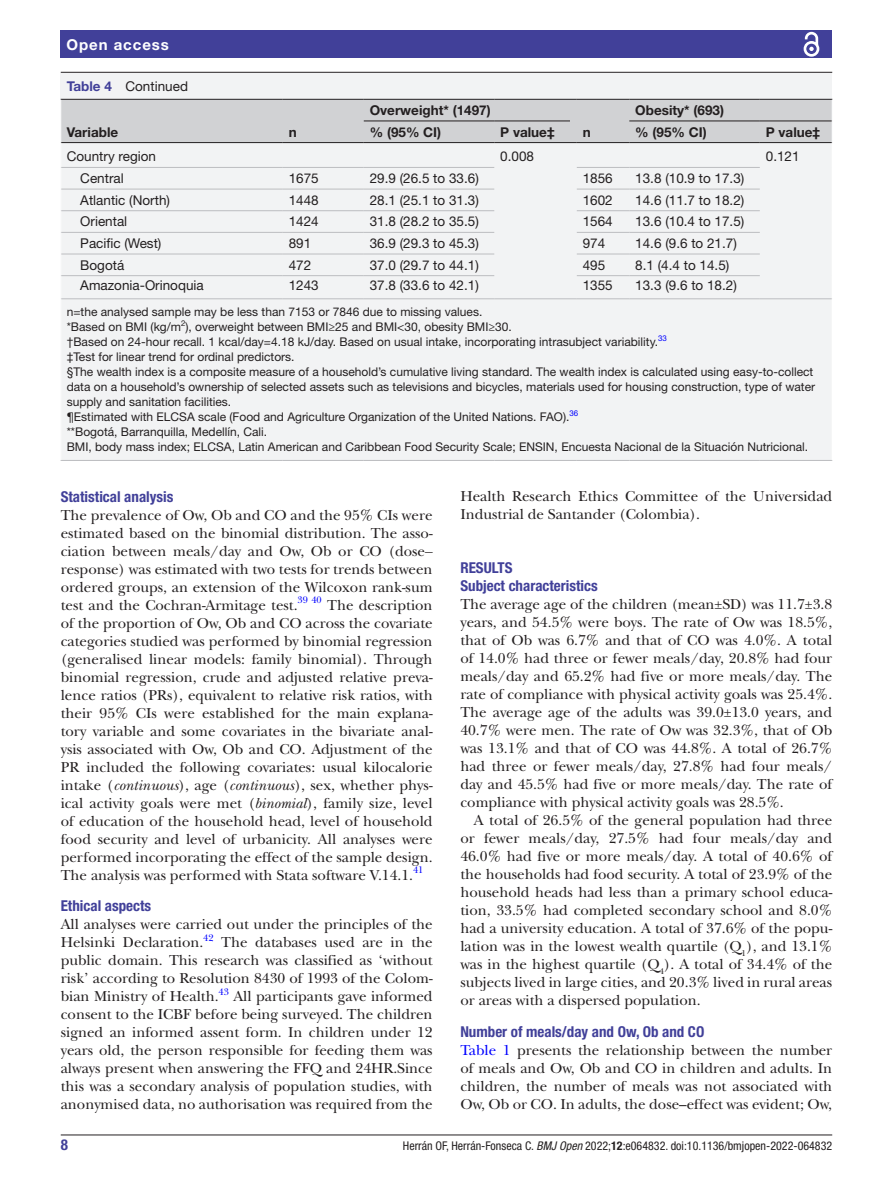
<style>
.page{position:relative;width:893px;height:1191px;background:#fff}
.page>*{position:absolute;margin:0;border:0;box-sizing:border-box;transform-origin:0 0}
.t1{font:15px/18px "New Baskerville";color:#231f20;text-align:justify}
.t2{font:700 condensed 15px/18px "Helvetica Neue LT Std";color:#414099}
.t3{font:700 15px "Helvetica Neue LT Std";letter-spacing:.065em;color:#fff}
.t4{font:13.5px "Helvetica Neue LT Std";color:#231f20}
.t5{font:700 13.5px "Helvetica Neue LT Std";color:#231f20}
.t6{font:12px/15px "Helvetica Neue LT Std";color:#231f20}
.t7{font:condensed 12px "Helvetica Neue LT Std";color:#231f20}
.t8{font:9.9px "New Baskerville";color:#00f}
.s1{font-weight:700;color:#414099}
.s2{font-family:"Times New Roman"}
.s3{font-style:italic}
.s4{color:#00f}
.s5{font-weight:700}
</style>
<div class="page">
<hr style="left:61px;top:1134px;width:771px;height:1px;background:#231f20">
<div style="left:61px;top:31px;width:771px;height:27px;background:#414099"></div>
<svg style="left:803px;top:31px;width:17px;height:26px"></svg>
<div style="left:61px;top:91px;width:771px;height:369px;background:#f2f3f4"></div>
<hr style="left:61px;top:460px;width:222px;height:1px;background:#bcbdc0">
<hr style="left:283px;top:460px;width:81px;height:1px;background:#bcbdc0">
<hr style="left:364px;top:460px;width:130px;height:1px;background:#bcbdc0">
<hr style="left:494px;top:460px;width:83px;height:1px;background:#bcbdc0">
<hr style="left:577px;top:460px;width:52px;height:1px;background:#bcbdc0">
<hr style="left:629px;top:460px;width:131px;height:1px;background:#bcbdc0">
<hr style="left:760px;top:460px;width:72px;height:1px;background:#bcbdc0">
<svg style="left:60px;top:99px;width:773px;height:200px"></svg>
<div style="left:61px;top:73px;width:771px;height:18px;background:#f2f3f4"></div>
<hr style="left:61px;top:72px;width:771px;height:1px;background:#231f20">
<p class="t3" style="left:66px;top:35px;width:104px">Open access</p>
<p class="t4" style="left:67px;top:78px;width:123px"><span class="s1">Table 4</span> Continued</p>
<p class="t5" style="left:67px;top:123px;width:53px">Variable</p>
<p class="t5" style="left:289px;top:123px;width:10px">n</p>
<p class="t5" style="left:370px;top:102px;width:123px">Overweight* (1497)</p>
<p class="t5" style="left:635px;top:102px;width:90px">Obesity* (693)</p>
<p class="t5" style="left:370px;top:123px;width:73px">% (95% CI)</p>
<p class="t5" style="left:500px;top:123px;width:56px">P value‡</p>
<p class="t5" style="left:635px;top:123px;width:73px">% (95% CI)</p>
<p class="t5" style="left:766px;top:123px;width:56px">P value‡</p>
<p class="t5" style="left:583px;top:123px;width:10px">n</p>
<p class="t4" style="left:67px;top:149px;width:91px">Country region</p>
<p class="t4" style="left:500px;top:149px;width:35px">0.008</p>
<p class="t4" style="left:766px;top:149px;width:35px">0.121</p>
<p class="t4" style="left:80px;top:170px;width:45px">Central</p>
<p class="t4" style="left:289px;top:170px;width:32px">1675</p>
<p class="t4" style="left:370px;top:170px;width:111px">29.9 (26.5 to 33.6)</p>
<p class="t4" style="left:583px;top:170px;width:32px">1856</p>
<p class="t4" style="left:635px;top:170px;width:111px">13.8 (10.9 to 17.3)</p>
<p class="t4" style="left:80px;top:192px;width:91px">Atlantic (North)</p>
<p class="t4" style="left:289px;top:192px;width:32px">1448</p>
<p class="t4" style="left:370px;top:192px;width:111px">28.1 (25.1 to 31.3)</p>
<p class="t4" style="left:583px;top:192px;width:32px">1602</p>
<p class="t4" style="left:635px;top:192px;width:111px">14.6 (11.7 to 18.2)</p>
<p class="t4" style="left:80px;top:213px;width:49px">Oriental</p>
<p class="t4" style="left:289px;top:213px;width:32px">1424</p>
<p class="t4" style="left:370px;top:213px;width:111px">31.8 (28.2 to 35.5)</p>
<p class="t4" style="left:583px;top:213px;width:32px">1564</p>
<p class="t4" style="left:635px;top:213px;width:111px">13.6 (10.4 to 17.5)</p>
<p class="t4" style="left:80px;top:235px;width:83px">Pacific (West)</p>
<p class="t4" style="left:289px;top:235px;width:24px">891</p>
<p class="t4" style="left:370px;top:235px;width:111px">36.9 (29.3 to 45.3)</p>
<p class="t4" style="left:583px;top:235px;width:24px">974</p>
<p class="t4" style="left:635px;top:235px;width:103px">14.6 (9.6 to 21.7)</p>
<p class="t4" style="left:80px;top:257px;width:45px">Bogotá</p>
<p class="t4" style="left:289px;top:257px;width:24px">472</p>
<p class="t4" style="left:370px;top:257px;width:111px">37.0 (29.7 to 44.1)</p>
<p class="t4" style="left:583px;top:257px;width:24px">495</p>
<p class="t4" style="left:635px;top:257px;width:96px">8.1 (4.4 to 14.5)</p>
<p class="t4" style="left:80px;top:277px;width:125px">Amazonia-Orinoquia</p>
<p class="t4" style="left:289px;top:277px;width:32px">1243</p>
<p class="t4" style="left:370px;top:277px;width:111px">37.8 (33.6 to 42.1)</p>
<p class="t4" style="left:583px;top:277px;width:32px">1355</p>
<p class="t4" style="left:635px;top:277px;width:103px">13.3 (9.6 to 18.2)</p>
<p class="t6" style="left:67px;top:304px;width:750px">n=the analysed sample may be less than 7153 or 7846 due to missing values.<br>*Based on BMI (kg/m<sup>2</sup>), overweight between BMI≥25 and BMI&lt;30, obesity BMI≥30.<br>†Based on 24-hour recall. 1 kcal/day=4.18 kJ/day. Based on usual intake, incorporating intrasubject variability.<sup>33<br></sup>‡Test for linear trend for ordinal predictors.<br>§The wealth index is a composite measure of a household’s cumulative living standard. The wealth index is calculated using easy-to-collect data on a household’s ownership of selected assets such as televisions and bicycles, materials used for housing construction, type of water supply and sanitation facilities.<br>¶Estimated with ELCSA scale (Food and Agriculture Organization of the United Nations. FAO).<sup>36<br></sup>**Bogotá, Barranquilla, Medellín, Cali.<br>BMI, body mass index; ELCSA, Latin American and Caribbean Food Security Scale; ENSIN, Encuesta Nacional de la Situación Nutricional.</p>
<p class="t2" style="left:61px;top:487px;width:114px">Statistical analysis</p>
<p class="t1" style="left:61px;top:506px;width:373px">The prevalence of Ow, Ob and CO and the 95% CIs were estimated based on the binomial distribution. The asso&shy;ciation between meals/day and Ow, Ob or CO (dose<span class="s2">‒ </span>response) was estimated with two tests for trends between ordered groups, an extension of the Wilcoxon rank-sum test and the Cochran-Armitage test.</p>
<p class="t8" style="left:298px;top:594px;width:26px">39 40</p>
<p class="t1" style="left:61px;top:596px;width:373px;text-indent:266px">The description of the proportion of Ow, Ob and CO across the covariate categories studied was performed by binomial regression (generalised linear models: family binomial). Through binomial regression, crude and adjusted relative preva&shy;lence ratios (PRs), equivalent to relative risk ratios, with their 95% CIs were established for the main explana&shy;tory variable and some covariates in the bivariate anal&shy;ysis associated with Ow, Ob and CO. Adjustment of the PR included the following covariates: usual kilocalorie intake (<span class="s3">continuous</span>), age (<span class="s3">continuous</span>), sex, whether phys&shy;ical activity goals were met (<span class="s3">binomial</span>), family size, level of education of the household head, level of household food security and level of urbanicity. All analyses were performed incorporating the effect of the sample design.<br>The analysis was performed with Stata software V.14.1.</p>
<p class="t8" style="left:413px;top:864px;width:12px">41</p>
<p class="t2" style="left:61px;top:896px;width:92px">Ethical aspects</p>
<p class="t1" style="left:61px;top:915px;width:373px">All analyses were carried out under the principles of the<br>Helsinki Declaration.</p>
<p class="t8" style="left:203px;top:931px;width:12px">42</p>
<p class="t1" style="left:61px;top:933px;width:373px;text-indent:160px">The databases used are in the public domain. This research was classified as ‘without risk’ according to Resolution 8430 of 1993 of the Colom&shy;bian Ministry of Health.</p>
<p class="t8" style="left:219px;top:985px;width:12px">43</p>
<p class="t1" style="left:61px;top:987px;width:373px;text-indent:173px">All participants gave informed consent to the ICBF before being surveyed. The children signed an informed assent form. In children under 12 years old, the person responsible for feeding them was always present when answering the FFQ and 24HR.Since this was a secondary analysis of population studies, with anonymised data, no authorisation was required from the</p>
<p class="t1" style="left:460px;top:487px;width:373px">Health Research Ethics Committee of the Universidad<br>Industrial de Santander (Colombia).</p>
<p class="t2" style="left:460px;top:558px;width:139px">RESULTS<br>Subject characteristics</p>
<p class="t1" style="left:460px;top:595px;width:373px">The average age of the children (mean±SD) was 11.7±3.8 years, and 54.5% were boys. The rate of Ow was 18.5%, that of Ob was 6.7% and that of CO was 4.0%. A total of 14.0% had three or fewer meals/day, 20.8% had four meals/day and 65.2% had five or more meals/day. The rate of compliance with physical activity goals was 25.4%.<br>The average age of the adults was 39.0±13.0 years, and 40.7% were men. The rate of Ow was 32.3%, that of Ob was 13.1% and that of CO was 44.8%. A total of 26.7% had three or fewer meals/day, 27.8% had four meals/ day and 45.5% had five or more meals/day. The rate of compliance with physical activity goals was 28.5%.</p>
<p class="t1" style="left:460px;top:811px;width:373px;text-indent:14px">A total of 26.5% of the general population had three or fewer meals/day, 27.5% had four meals/day and 46.0% had five or more meals/day. A total of 40.6% of the households had food security. A total of 23.9% of the household heads had less than a primary school educa&shy;tion, 33.5% had completed secondary school and 8.0% had a university education. A total of 37.6% of the popu&shy;lation was in the lowest wealth quartile (Q<sub>1</sub>), and 13.1% was in the highest quartile (Q<sub>4</sub>). A total of 34.4% of the subjects lived in large cities, and 20.3% lived in rural areas or areas with a dispersed population.</p>
<p class="t2" style="left:460px;top:1022px;width:245px">Number of meals/day and Ow, Ob and CO</p>
<p class="t1" style="left:460px;top:1041px;width:373px"><span class="s4">Table 1</span> presents the relationship between the number of meals and Ow, Ob and CO in children and adults. In children, the number of meals was not associated with Ow, Ob or CO. In adults, the dose–effect was evident; Ow,</p>
<p class="t2" style="left:61px;top:1135px;width:9px">8</p>
<p class="t7" style="left:403px;top:1138px;width:431px">Herrán OF, Herrán-Fonseca C. <span class="s3">BMJ Open</span> 2022;<span class="s5">12</span>:e064832. doi:10.1136/bmjopen-2022-064832</p>
</div>
